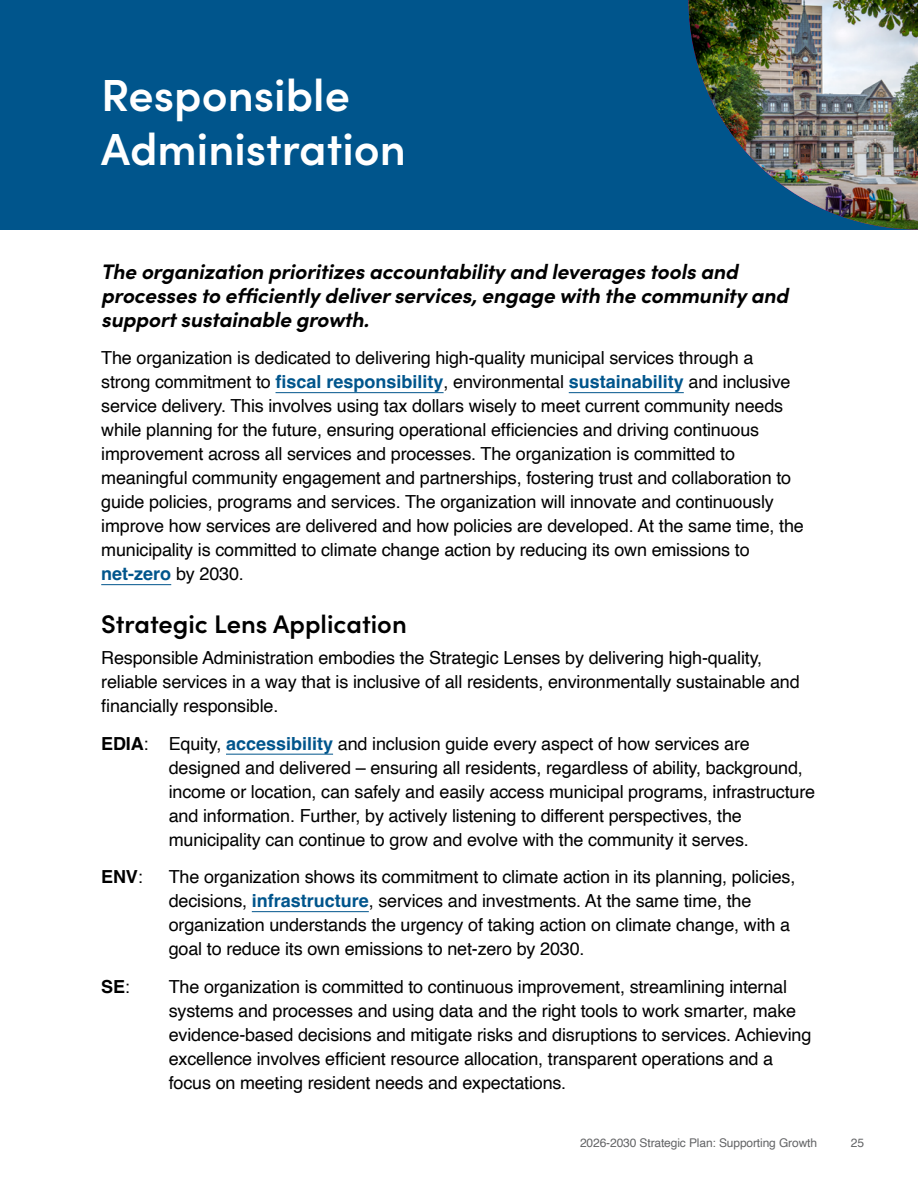
<style>
.page{position:relative;width:918px;height:1188px;background:#fff}
.page>*{position:absolute;margin:0;border:0;box-sizing:border-box;transform-origin:0 0}
.H1_REVERSE{font:600 45px/54px "Sofia Pro";color:#fff}
.t1{font:600 25.5px "Sofia Pro";color:#000}
.Callout{font:italic 700 21px/24px "Sofia Pro";letter-spacing:-.01em;color:#000}
.Copy{font:18px/24px "Helvetica";letter-spacing:-.01em;color:#000}
.Copy-2{font:700 18px "Helvetica";color:#000}
.t2{font:12px "Helvetica";letter-spacing:-.01em;color:#636466}
.s1{font-weight:700;color:#00558c}
.s2{font-weight:700}
.s3{font-weight:400}
</style>
<div class="page">
<div style="left:0;top:0;width:918px;height:230px;background:#00558c"></div>
<hr style="left:276px;top:392px;width:168px;height:1px;background:#00558c">
<hr style="left:569px;top:392px;width:115px;height:1px;background:#00558c">
<hr style="left:101px;top:584px;width:70px;height:1px;background:#00558c">
<hr style="left:226px;top:754px;width:107px;height:1px;background:#00558c">
<hr style="left:252px;top:911px;width:117px;height:1px;background:#00558c">
<img style="left:688px;top:0;width:230px;height:230px">
<h1 class="H1_REVERSE" style="left:101px;top:65px;width:306px">Responsible<br>Administration</h1>
<p class="Callout" style="left:101px;top:258px;width:689px">The organization prioritizes accountability and leverages tools and processes to efficiently deliver services, engage with the community and support sustainable growth.</p>
<p class="Copy" style="left:101px;top:346px;width:704px">The organization is dedicated to delivering high-quality municipal services through a strong commitment to <span class="s1">fiscal responsibility</span>, environmental <span class="s1">sustainability</span> and inclusive service delivery. This involves using tax dollars wisely to meet current community needs while planning for the future, ensuring operational efficiencies and driving continuous improvement across all services and processes. The organization is committed to meaningful community engagement and partnerships, fostering trust and collaboration to guide policies, programs and services. The organization will innovate and continuously improve how services are delivered and how policies are developed. At the same time, the municipality is committed to climate change action by reducing its own emissions to <span class="s1">net-zero</span> by 2030.</p>
<h2 class="t1" style="left:101px;top:605px;width:307px">Strategic Lens Application</h2>
<p class="Copy" style="left:101px;top:646px;width:700px">Responsible Administration embodies the Strategic Lenses by delivering high-quality, reliable services in a way that is inclusive of all residents, environmentally sustainable and financially responsible.</p>
<p class="Copy" style="left:169px;top:732px;width:648px;text-indent:-68px"><span class="s2">EDIA</span>: Equity, <span class="s1">accessibility</span> and inclusion guide every aspect of how services are designed and delivered – ensuring all residents, regardless of ability, background, income or location, can safely and easily access municipal programs, infrastructure and information. Further, by actively listening to different perspectives, the municipality can continue to grow and evolve with the community it serves.</p>
<p class="Copy-2" style="left:101px;top:866px;width:43px">ENV<span class="s3">:</span></p>
<p class="Copy" style="left:169px;top:865px;width:628px">The organization shows its commitment to climate action in its planning, policies, decisions, <span class="s1">infrastructure</span>, services and investments. At the same time, the organization understands the urgency of taking action on climate change, with a goal to reduce its own emissions to net-zero by 2030.</p>
<p class="Copy-2" style="left:101px;top:975px;width:30px">SE<span class="s3">:</span></p>
<p class="Copy" style="left:169px;top:975px;width:644px">The organization is committed to continuous improvement, streamlining internal systems and processes and using data and the right tools to work smarter, make evidence-based decisions and mitigate risks and disruptions to services. Achieving excellence involves efficient resource allocation, transparent operations and a focus on meeting resident needs and expectations.</p>
<p class="t2" style="left:580px;top:1134px;width:239px">2026-2030 Strategic Plan: Supporting Growth</p>
<p class="t2" style="left:851px;top:1134px;width:15px">25</p>
</div>
